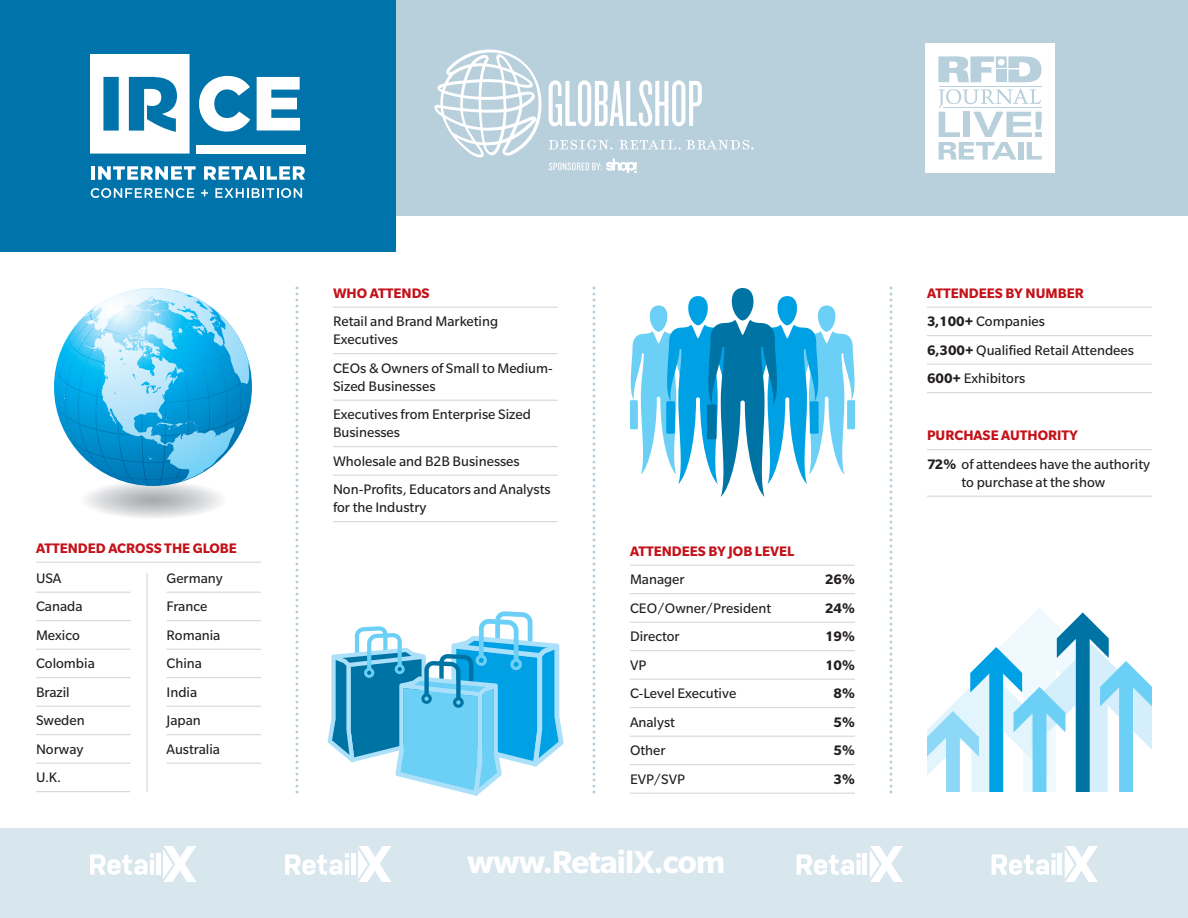
<style>
.page{position:relative;width:1188px;height:918px;background:#fff}
.page>*{position:absolute;margin:0;border:0;box-sizing:border-box;transform-origin:0 0}
.t1{font:700 34.5px "Slate Std";letter-spacing:-.025em;color:#fff}
.t2{font:15px/28.5px "Slate Std";color:#231f20}
.t3{font:700 15px "Slate Std";color:#c4121a}
.t4{font:700 15px "Slate Std";color:#231f20}
.s1{font-weight:700;color:#c4121a}
.s2{font-weight:700}
</style>
<div class="page">
<div style="left:0;top:0;width:396px;height:252px;background:#0073ab"></div>
<div style="left:396px;top:0;width:396px;height:216px;background:#b8cfdc"></div>
<div style="left:792px;top:0;width:396px;height:216px;background:#b8cfdc"></div>
<div style="left:925px;top:44px;width:130px;height:129px;background:#fff"></div>
<svg style="left:938px;top:56px;width:103px;height:26px"></svg>
<hr style="left:939px;top:86px;width:102px;height:1px;background:#b8cfdc">
<svg style="left:939px;top:89px;width:103px;height:71px"></svg>
<svg style="left:90px;top:54px;width:100px;height:100px"></svg>
<svg style="left:199px;top:76px;width:51px;height:56px"></svg>
<svg style="left:257px;top:77px;width:43px;height:53px"></svg>
<div style="left:196px;top:145px;width:110px;height:9px;background:#fff"></div>
<hr style="left:91px;top:166px;width:4px;height:14px;background:#fff">
<svg style="left:98px;top:166px;width:98px;height:14px"></svg>
<svg style="left:204px;top:166px;width:54px;height:14px"></svg>
<hr style="left:260px;top:166px;width:4px;height:14px;background:#fff">
<svg style="left:267px;top:166px;width:38px;height:14px"></svg>
<svg style="left:91px;top:188px;width:103px;height:10px"></svg>
<svg style="left:201px;top:190px;width:7px;height:6px"></svg>
<svg style="left:215px;top:188px;width:87px;height:10px"></svg>
<svg style="left:549px;top:80px;width:153px;height:46px"></svg>
<svg style="left:434px;top:50px;width:108px;height:107px"></svg>
<svg style="left:549px;top:140px;width:205px;height:10px"></svg>
<svg style="left:549px;top:159px;width:88px;height:14px"></svg>
<svg style="left:79px;top:480px;width:148px;height:39px"></svg>
<svg style="left:58px;top:296px;width:190px;height:190px"></svg>
<hr style="left:36px;top:562px;width:225px;height:1px;background:#d1d2d4">
<hr style="left:333px;top:307px;width:225px;height:1px;background:#d1d2d4">
<hr style="left:333px;top:353px;width:225px;height:1px;background:#d1d2d4">
<hr style="left:333px;top:400px;width:225px;height:1px;background:#d1d2d4">
<hr style="left:333px;top:446px;width:225px;height:1px;background:#d1d2d4">
<hr style="left:333px;top:475px;width:225px;height:1px;background:#d1d2d4">
<hr style="left:333px;top:521px;width:225px;height:1px;background:#d1d2d4">
<hr style="left:630px;top:565px;width:225px;height:1px;background:#d1d2d4">
<hr style="left:630px;top:593px;width:225px;height:1px;background:#d1d2d4">
<hr style="left:630px;top:622px;width:225px;height:1px;background:#d1d2d4">
<hr style="left:630px;top:650px;width:225px;height:1px;background:#d1d2d4">
<hr style="left:630px;top:679px;width:225px;height:1px;background:#d1d2d4">
<hr style="left:630px;top:707px;width:225px;height:1px;background:#d1d2d4">
<hr style="left:630px;top:736px;width:225px;height:1px;background:#d1d2d4">
<hr style="left:630px;top:764px;width:225px;height:1px;background:#d1d2d4">
<hr style="left:630px;top:793px;width:225px;height:1px;background:#d1d2d4">
<hr style="left:927px;top:307px;width:225px;height:1px;background:#d1d2d4">
<hr style="left:927px;top:335px;width:225px;height:1px;background:#d1d2d4">
<hr style="left:927px;top:364px;width:225px;height:1px;background:#d1d2d4">
<hr style="left:927px;top:392px;width:225px;height:1px;background:#d1d2d4">
<hr style="left:927px;top:449px;width:225px;height:1px;background:#d1d2d4">
<hr style="left:927px;top:496px;width:225px;height:1px;background:#d1d2d4">
<svg style="left:296px;top:286px;width:2px;height:508px"></svg>
<svg style="left:592px;top:286px;width:4px;height:508px"></svg>
<svg style="left:890px;top:286px;width:2px;height:508px"></svg>
<svg style="left:927px;top:608px;width:225px;height:184px"></svg>
<svg style="left:630px;top:288px;width:225px;height:209px"></svg>
<div style="left:666px;top:401px;width:9px;height:33px;background:#00a1e4"></div>
<div style="left:707px;top:404px;width:10px;height:35px;background:#0073a5"></div>
<div style="left:810px;top:401px;width:9px;height:33px;background:#00a1e4"></div>
<hr style="left:36px;top:592px;width:94px;height:1px;background:#d1d2d4">
<hr style="left:36px;top:620px;width:94px;height:1px;background:#d1d2d4">
<hr style="left:36px;top:649px;width:94px;height:1px;background:#d1d2d4">
<hr style="left:36px;top:677px;width:94px;height:1px;background:#d1d2d4">
<hr style="left:36px;top:706px;width:94px;height:1px;background:#d1d2d4">
<hr style="left:36px;top:734px;width:94px;height:1px;background:#d1d2d4">
<hr style="left:36px;top:763px;width:94px;height:1px;background:#d1d2d4">
<hr style="left:36px;top:791px;width:94px;height:1px;background:#d1d2d4">
<hr style="left:166px;top:592px;width:95px;height:1px;background:#d1d2d4">
<hr style="left:166px;top:620px;width:95px;height:1px;background:#d1d2d4">
<hr style="left:166px;top:649px;width:95px;height:1px;background:#d1d2d4">
<hr style="left:166px;top:677px;width:95px;height:1px;background:#d1d2d4">
<hr style="left:166px;top:706px;width:95px;height:1px;background:#d1d2d4">
<hr style="left:166px;top:734px;width:95px;height:1px;background:#d1d2d4">
<hr style="left:166px;top:763px;width:95px;height:1px;background:#d1d2d4">
<hr style="left:147px;top:573px;width:1px;height:219px;background:#d1d2d4">
<svg style="left:328px;top:611px;width:236px;height:185px"></svg>
<div style="left:0;top:828px;width:1188px;height:90px;background:#d8e6ed"></div>
<svg style="left:163px;top:846px;width:33px;height:36px"></svg>
<svg style="left:90px;top:853px;width:64px;height:22px"></svg>
<hr style="left:156px;top:853px;width:4px;height:22px;background:#fff">
<svg style="left:358px;top:846px;width:33px;height:36px"></svg>
<svg style="left:285px;top:853px;width:64px;height:22px"></svg>
<hr style="left:351px;top:853px;width:4px;height:22px;background:#fff">
<svg style="left:1065px;top:846px;width:33px;height:36px"></svg>
<svg style="left:992px;top:853px;width:64px;height:22px"></svg>
<hr style="left:1058px;top:853px;width:4px;height:22px;background:#fff">
<svg style="left:870px;top:846px;width:33px;height:36px"></svg>
<svg style="left:797px;top:853px;width:64px;height:22px"></svg>
<hr style="left:863px;top:853px;width:4px;height:22px;background:#fff">
<p class="t3" style="left:36px;top:543px;width:203px">ATTENDED ACROSS THE GLOBE</p>
<p class="t2" style="left:36px;top:565px;width:60px">USA<br>Canada<br>Mexico<br>Colombia<br>Brazil<br>Sweden<br>Norway<br>U.K.</p>
<p class="t2" style="left:166px;top:565px;width:58px">Germany<br>France<br>Romania<br>China<br>India<br>Japan<br>Australia</p>
<p class="t3" style="left:333px;top:288px;width:98px">WHO ATTENDS</p>
<p class="t2" style="left:333px;top:314px;width:167px;line-height:18px">Retail and Brand Marketing<br>Executives</p>
<p class="t2" style="left:333px;top:360px;width:221px;line-height:18px">CEOs &amp; Owners of Small to Medium-<br>Sized Businesses</p>
<p class="t2" style="left:333px;top:407px;width:199px;line-height:18px">Executives from Enterprise Sized<br>Businesses</p>
<p class="t2" style="left:333px;top:448px;width:219px">Wholesale and B2B Businesses<br>Non-Profits, Educators and Analysts</p>
<p class="t2" style="left:333px;top:494px;width:95px">for the Industry</p>
<p class="t3" style="left:630px;top:546px;width:166px">ATTENDEES BY JOB LEVEL</p>
<p class="t2" style="left:630px;top:566px;width:56px">Manager</p>
<p class="t4" style="left:825px;top:574px;width:31px">26%</p>
<p class="t2" style="left:630px;top:595px;width:143px">CEO/Owner/President</p>
<p class="t4" style="left:825px;top:603px;width:31px">24%</p>
<p class="t2" style="left:630px;top:623px;width:51px">Director</p>
<p class="t4" style="left:825px;top:631px;width:31px">19%</p>
<p class="t2" style="left:630px;top:652px;width:18px">VP</p>
<p class="t4" style="left:825px;top:660px;width:31px">10%</p>
<p class="t2" style="left:630px;top:680px;width:108px">C-Level Executive</p>
<p class="t4" style="left:834px;top:688px;width:23px">8%</p>
<p class="t2" style="left:630px;top:709px;width:47px">Analyst</p>
<p class="t4" style="left:834px;top:717px;width:23px">5%</p>
<p class="t2" style="left:630px;top:737px;width:37px">Other</p>
<p class="t4" style="left:834px;top:746px;width:23px">5%</p>
<p class="t2" style="left:630px;top:766px;width:57px">EVP/SVP</p>
<p class="t4" style="left:834px;top:774px;width:23px">3%</p>
<h1 class="t1" style="left:467px;top:851px;width:260px">www.RetailX.com</h1>
<p class="t2" style="left:927px;top:280px;width:208px"><span class="s1">ATTENDEES BY NUMBER<br></span><span class="s2">3,100+</span> Companies<br><span class="s2">6,300+</span> Qualified Retail Attendees<br><span class="s2">600+</span> Exhibitors</p>
<p class="t2" style="left:927px;top:422px;width:225px"><span class="s1">PURCHASE AUTHORITY<br></span><span class="s2">72%</span> of attendees have the authority</p>
<p class="t2" style="left:962px;top:469px;width:145px">to purchase at the show</p>
</div>
